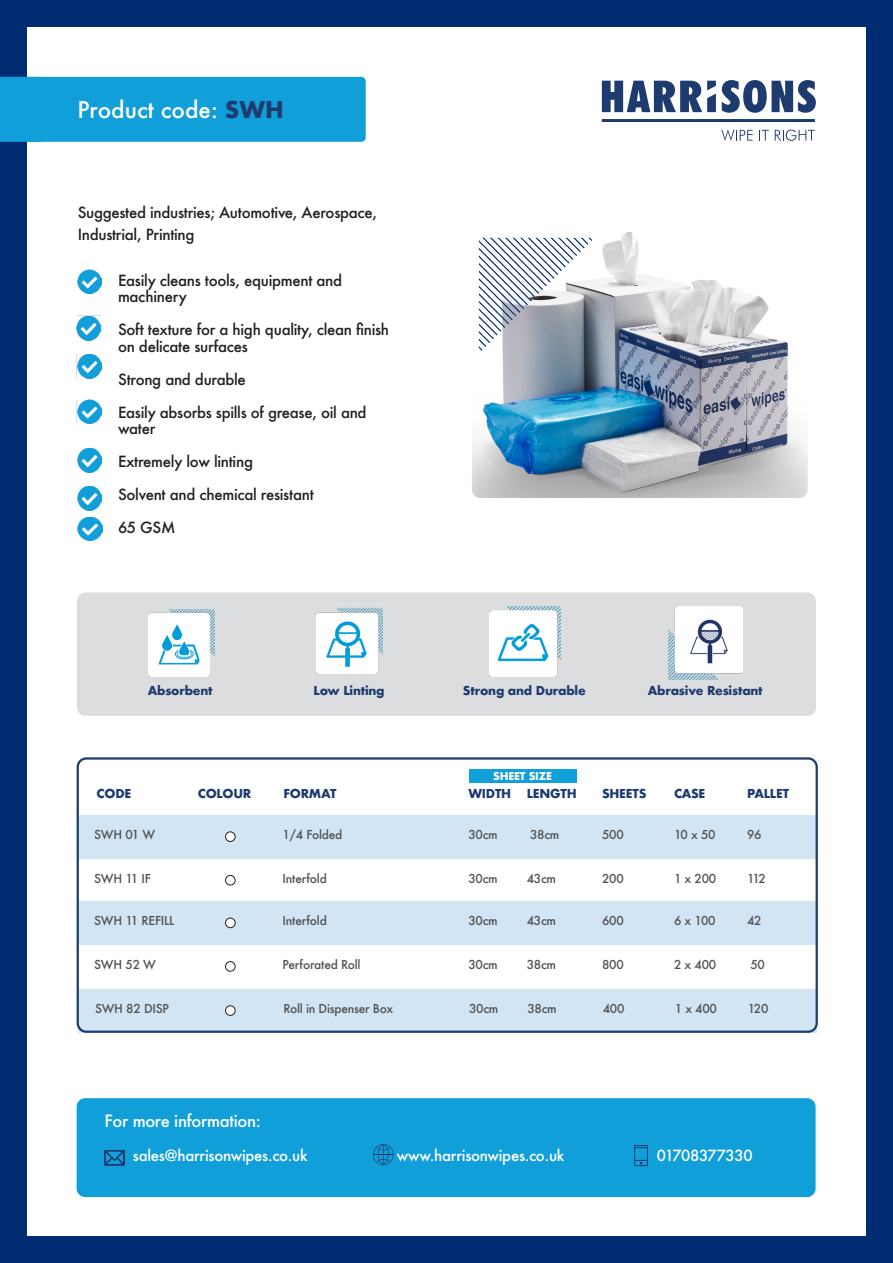
<style>
.page{position:relative;width:893px;height:1263px;background:#fff}
.page>*{position:absolute;margin:0;border:0;box-sizing:border-box;transform-origin:0 0}
.t1{font:500 22.5px "Futura";color:#fff}
.t2{font:500 16.5px "Futura";letter-spacing:-.02em;color:#fff}
.t3{font:500 15px/22.5px "Futura";letter-spacing:-.02em;color:#231f20}
.t4{font:500 15px "Futura";letter-spacing:-.02em;color:#fff}
.t5{font:500 12px "Futura";letter-spacing:-.02em;color:#525252}
.t6{font:700 12px "Futura";letter-spacing:-.02em;color:#1e3b6f}
.t7{font:700 10.5px "Futura";letter-spacing:-.02em;color:#fff}
.s1{font-weight:700;color:#1e3b6f}
</style>
<div class="page">
<div style="left:78px;top:815px;width:738px;height:44px;background:#d1e5f5"></div>
<div style="left:469px;top:769px;width:108px;height:14px;background:#119fda"></div>
<div style="left:77px;top:592px;width:739px;height:124px;background:#dcdddf;border-radius:9px"></div>
<img style="left:472px;top:232px;width:336px;height:266px">
<svg style="left:85px;top:269px;width:17px;height:25px"></svg>
<div style="left:77px;top:1098px;width:739px;height:99px;background:#119fda;border-radius:9px"></div>
<img style="left:472px;top:232px;width:125px;height:128px">
<div style="left:225px;top:832px;width:10px;height:9px;background:#fff;border-radius:50%"></div>
<div style="left:225px;top:831px;width:11px;height:11px;border:1px solid #231f20;border-radius:50%"></div>
<svg style="left:104px;top:1150px;width:21px;height:15px"></svg>
<div style="left:634px;top:1145px;width:14px;height:21px;border:1px solid #1e3b6f"></div>
<svg style="left:635px;top:1147px;width:12px;height:1px"></svg>
<svg style="left:635px;top:1160px;width:12px;height:4px"></svg>
<svg style="left:85px;top:399px;width:10px;height:25px"></svg>
<div style="left:225px;top:875px;width:11px;height:10px;border:1px solid #231f20;border-radius:50%"></div>
<div style="left:78px;top:901px;width:738px;height:44px;background:#d1e5f5"></div>
<div style="left:225px;top:918px;width:10px;height:10px;background:#fff;border-radius:50%"></div>
<div style="left:225px;top:918px;width:11px;height:10px;border:1px solid #231f20;border-radius:50%"></div>
<div style="left:225px;top:961px;width:11px;height:11px;border:1px solid #231f20;border-radius:50%"></div>
<div style="left:78px;top:989px;width:739px;height:44px;background:#d1e5f5"></div>
<div style="left:225px;top:1006px;width:10px;height:9px;background:#fff;border-radius:50%"></div>
<div style="left:225px;top:1005px;width:11px;height:11px;border:1px solid #231f20;border-radius:50%"></div>
<img style="left:77px;top:486px;width:24px;height:24px">
<img style="left:77px;top:448px;width:24px;height:24px">
<img style="left:77px;top:400px;width:24px;height:23px">
<img style="left:77px;top:354px;width:24px;height:24px">
<img style="left:77px;top:316px;width:24px;height:24px">
<img style="left:77px;top:270px;width:24px;height:23px">
<svg style="left:373px;top:1144px;width:21px;height:21px"></svg>
<img style="left:78px;top:517px;width:24px;height:24px">
<div style="left:77px;top:757px;width:741px;height:276px;border:2px solid #1e3b6f;border-radius:9px"></div>
<img style="left:148px;top:609px;width:67px;height:67px">
<img style="left:316px;top:607px;width:66px;height:67px">
<img style="left:490px;top:606px;width:70px;height:71px">
<img style="left:668px;top:606px;width:74px;height:73px">
<div style="left:0;top:0;width:893px;height:26px;background:#002d72"></div>
<div style="left:0;top:1237px;width:893px;height:26px;background:#002d72"></div>
<div style="left:0;top:0;width:26px;height:1263px;background:#002d72"></div>
<div style="left:867px;top:0;width:26px;height:1263px;background:#002d72"></div>
<svg style="left:722px;top:80px;width:94px;height:33px"></svg>
<svg style="left:602px;top:81px;width:114px;height:31px"></svg>
<svg style="left:721px;top:129px;width:31px;height:12px"></svg>
<svg style="left:759px;top:130px;width:10px;height:11px"></svg>
<svg style="left:775px;top:130px;width:40px;height:11px"></svg>
<hr style="left:602px;top:119px;width:213px;height:3px;background:#1e3b6f">
<div style="left:0;top:77px;width:366px;height:65px;background:#119fda"></div>
<p class="t1" style="left:77px;top:94px;width:208px">Product code: <span class="s1">SWH</span></p>
<p class="t3" style="left:78px;top:201px;width:301px">Suggested industries; Automotive, Aerospace,<br>Industrial, Printing</p>
<p class="t3" style="left:118px;top:269px;width:226px">Easily cleans tools, equipment and</p>
<p class="t3" style="left:118px;top:285px;width:70px">machinery</p>
<p class="t3" style="left:118px;top:321px;width:273px;line-height:16.5px">Soft texture for a high quality, clean finish on delicate surfaces</p>
<p class="t3" style="left:118px;top:368px;width:129px">Strong and durable</p>
<p class="t3" style="left:118px;top:401px;width:250px">Easily absorbs spills of grease, oil and</p>
<p class="t3" style="left:118px;top:417px;width:39px">water</p>
<p class="t3" style="left:118px;top:450px;width:136px">Extremely low linting</p>
<p class="t3" style="left:118px;top:483px;width:197px">Solvent and chemical resistant</p>
<p class="t3" style="left:118px;top:516px;width:59px">65 GSM</p>
<p class="t6" style="left:148px;top:682px;width:66px">Absorbent</p>
<p class="t6" style="left:314px;top:682px;width:73px">Low Linting</p>
<p class="t6" style="left:463px;top:682px;width:124px">Strong and Durable</p>
<p class="t6" style="left:648px;top:682px;width:117px">Abrasive Resistant</p>
<p class="t7" style="left:493px;top:769px;width:60px">SHEET SIZE</p>
<p class="t6" style="left:97px;top:785px;width:36px">CODE</p>
<p class="t6" style="left:198px;top:785px;width:55px">COLOUR</p>
<p class="t6" style="left:283px;top:785px;width:55px">FORMAT</p>
<p class="t6" style="left:468px;top:785px;width:44px">WIDTH</p>
<p class="t6" style="left:527px;top:785px;width:52px">LENGTH</p>
<p class="t6" style="left:602px;top:785px;width:46px">SHEETS</p>
<p class="t6" style="left:674px;top:785px;width:33px">CASE</p>
<p class="t6" style="left:747px;top:785px;width:44px">PALLET</p>
<p class="t5" style="left:94px;top:826px;width:62px">SWH 01 W</p>
<p class="t5" style="left:283px;top:826px;width:61px">1/4 Folded</p>
<p class="t5" style="left:468px;top:826px;width:31px">30cm</p>
<p class="t5" style="left:530px;top:826px;width:31px">38cm</p>
<p class="t5" style="left:602px;top:826px;width:23px">500</p>
<p class="t5" style="left:674px;top:826px;width:43px">10 x 50</p>
<p class="t5" style="left:747px;top:826px;width:16px">96</p>
<p class="t5" style="left:94px;top:870px;width:58px">SWH 11 IF</p>
<p class="t5" style="left:283px;top:870px;width:46px">Interfold</p>
<p class="t5" style="left:468px;top:870px;width:31px">30cm</p>
<p class="t5" style="left:527px;top:870px;width:31px">43cm</p>
<p class="t5" style="left:602px;top:870px;width:23px">200</p>
<p class="t5" style="left:674px;top:870px;width:44px">1 x 200</p>
<p class="t5" style="left:747px;top:870px;width:21px">112</p>
<p class="t5" style="left:94px;top:912px;width:82px">SWH 11 REFILL</p>
<p class="t5" style="left:283px;top:912px;width:46px">Interfold</p>
<p class="t5" style="left:468px;top:912px;width:31px">30cm</p>
<p class="t5" style="left:527px;top:912px;width:31px">43cm</p>
<p class="t5" style="left:602px;top:912px;width:23px">600</p>
<p class="t5" style="left:674px;top:912px;width:43px">6 x 100</p>
<p class="t5" style="left:747px;top:912px;width:16px">42</p>
<p class="t5" style="left:94px;top:956px;width:63px">SWH 52 W</p>
<p class="t5" style="left:283px;top:956px;width:79px">Perforated Roll</p>
<p class="t5" style="left:468px;top:956px;width:31px">30cm</p>
<p class="t5" style="left:527px;top:956px;width:31px">38cm</p>
<p class="t5" style="left:602px;top:956px;width:23px">800</p>
<p class="t5" style="left:674px;top:956px;width:44px">2 x 400</p>
<p class="t5" style="left:750px;top:956px;width:16px">50</p>
<p class="t5" style="left:95px;top:1000px;width:76px">SWH 82 DISP</p>
<p class="t5" style="left:283px;top:1000px;width:111px">Roll in Dispenser Box</p>
<p class="t5" style="left:469px;top:1000px;width:31px">30cm</p>
<p class="t5" style="left:527px;top:1000px;width:31px">38cm</p>
<p class="t5" style="left:603px;top:1000px;width:23px">400</p>
<p class="t5" style="left:675px;top:1000px;width:44px">1 x 400</p>
<p class="t5" style="left:748px;top:1000px;width:22px">120</p>
<p class="t2" style="left:105px;top:1110px;width:158px">For more information:</p>
<p class="t4" style="left:133px;top:1145px;width:176px">sales@harrisonwipes.co.uk</p>
<p class="t4" style="left:397px;top:1145px;width:169px">www.harrisonwipes.co.uk</p>
<p class="t4" style="left:657px;top:1145px;width:97px">01708377330</p>
</div>
